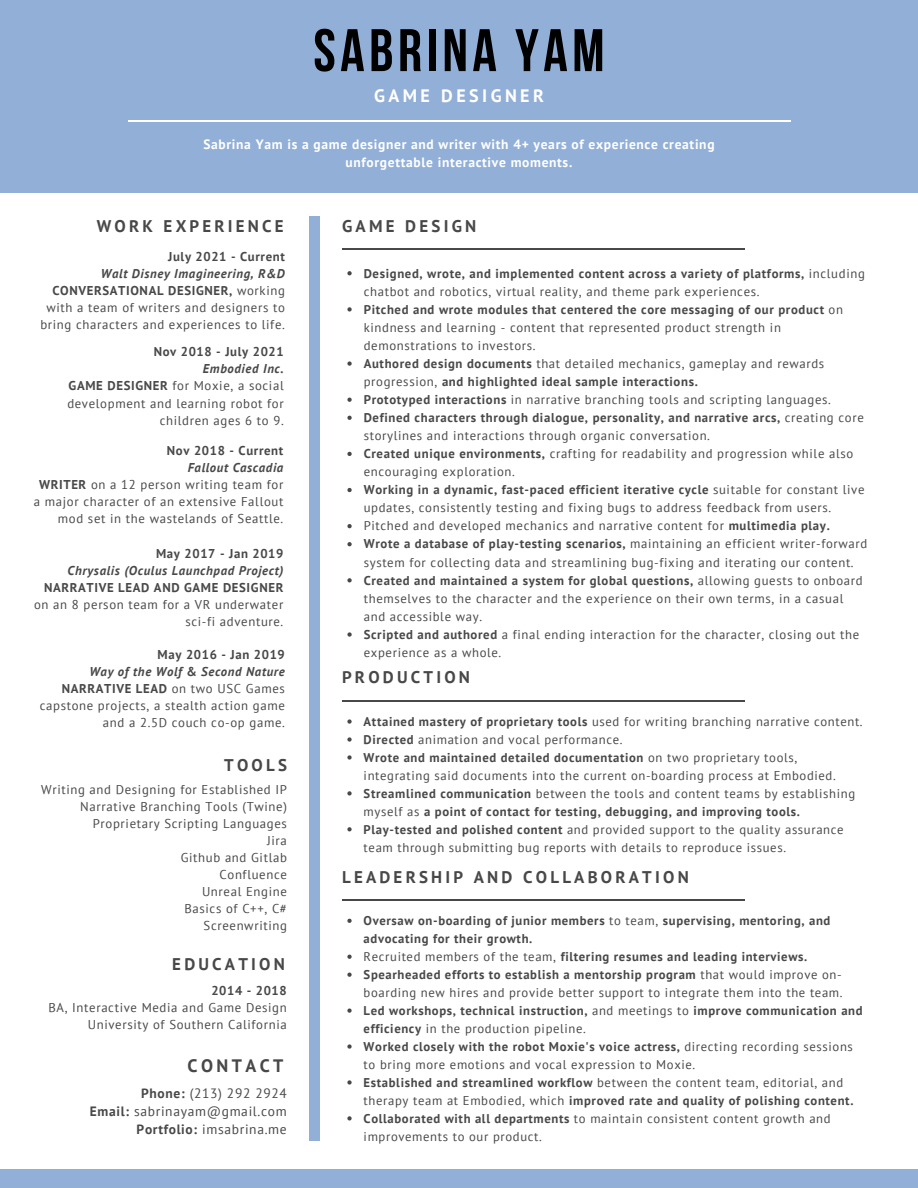
<style>
.page{position:relative;width:918px;height:1188px;background:#fff}
.page>*{position:absolute;margin:0;border:0;box-sizing:border-box;transform-origin:0 0}
.t1{font:700 59.85px "Bebas Neue";letter-spacing:.075em;color:#000}
.t2{font:700 18px "PT Sans";letter-spacing:.19em;color:#fff}
.t3{font:700 18px "PT Sans";letter-spacing:.19em;color:#484848}
.t4{font:700 16.95px "PT Sans";letter-spacing:.19em;color:#484848}
.t5{font:700 13.5px/18px "PT Sans";letter-spacing:.05em;color:#fff;text-align:center}
.t6{font:13.5px "PT Sans";letter-spacing:.05em;color:#484848}
.t7{font:12.75px/18px "PT Sans";letter-spacing:.05em;color:#484848}
.t8{font:700 12.75px/18px "PT Sans";letter-spacing:.05em;color:#484848}
.t9{font:italic 700 12.75px "PT Sans";letter-spacing:.05em;color:#484848}
.s1{font-weight:700}
.s2{font-style:normal}
.s3{font-weight:400}
</style>
<div class="page">
<div style="left:0;top:0;width:918px;height:192px;background:#92afd7"></div>
<hr style="left:128px;top:120px;width:662px;height:2px;background:#fff">
<div style="left:0;top:1170px;width:918px;height:18px;background:#92afd7"></div>
<svg style="left:347px;top:719px;width:5px;height:5px"></svg>
<svg style="left:347px;top:737px;width:5px;height:5px"></svg>
<svg style="left:347px;top:755px;width:5px;height:5px"></svg>
<svg style="left:347px;top:791px;width:5px;height:5px"></svg>
<svg style="left:347px;top:827px;width:5px;height:4px"></svg>
<hr style="left:342px;top:700px;width:403px;height:1px;background:#484848">
<hr style="left:342px;top:900px;width:403px;height:1px;background:#484848">
<svg style="left:347px;top:919px;width:5px;height:4px"></svg>
<svg style="left:347px;top:955px;width:5px;height:4px"></svg>
<svg style="left:347px;top:973px;width:5px;height:4px"></svg>
<svg style="left:347px;top:1009px;width:5px;height:4px"></svg>
<svg style="left:347px;top:1044px;width:5px;height:5px"></svg>
<svg style="left:347px;top:1080px;width:5px;height:5px"></svg>
<svg style="left:347px;top:1116px;width:5px;height:5px"></svg>
<svg style="left:347px;top:271px;width:5px;height:4px"></svg>
<svg style="left:347px;top:307px;width:5px;height:5px"></svg>
<svg style="left:347px;top:361px;width:5px;height:5px"></svg>
<svg style="left:347px;top:398px;width:5px;height:4px"></svg>
<svg style="left:347px;top:416px;width:5px;height:4px"></svg>
<svg style="left:347px;top:452px;width:5px;height:4px"></svg>
<svg style="left:347px;top:488px;width:5px;height:4px"></svg>
<svg style="left:347px;top:524px;width:5px;height:4px"></svg>
<svg style="left:347px;top:542px;width:5px;height:4px"></svg>
<svg style="left:347px;top:578px;width:5px;height:4px"></svg>
<svg style="left:347px;top:632px;width:5px;height:5px"></svg>
<hr style="left:342px;top:249px;width:403px;height:1px;background:#484848">
<div style="left:309px;top:216px;width:10px;height:925px;background:#92afd7"></div>
<p class="t1" style="left:313px;top:26px;width:293px">SABRINA YAM</p>
<p class="t2" style="left:374px;top:84px;width:171px">GAME DESIGNER</p>
<p class="t5" style="left:203px;top:135px;width:513px">Sabrina Yam is a game designer and writer with 4+ years of experience creating unforgettable interactive moments.</p>
<p class="t4" style="left:97px;top:214px;width:189px">WORK EXPERIENCE</p>
<p class="t8" style="left:168px;top:248px;width:118px">July 2021 - Current</p>
<p class="t9" style="left:101px;top:265px;width:185px">Walt Disney Imagineering, R&amp;D</p>
<p class="t7" style="left:40px;top:282px;width:246px;line-height:17.1px;text-align:right"><span class="s1">CONVERSATIONAL DESIGNER,</span> working with a team of writers and designers to bring characters and experiences to life.</p>
<p class="t8" style="left:154px;top:343px;width:132px">Nov 2018 - July 2021</p>
<p class="t9" style="left:203px;top:360px;width:82px">Embodied Inc.</p>
<p class="t7" style="left:67px;top:377px;width:218px;line-height:17.1px;text-align:right"><span class="s1">GAME DESIGNER</span> for Moxie, a social development and learning robot for children ages 6 to 9.</p>
<p class="t8" style="left:167px;top:441px;width:118px">Nov 2018 - Current</p>
<p class="t9" style="left:188px;top:459px;width:97px">Fallout Cascadia</p>
<p class="t7" style="left:34px;top:476px;width:251px;line-height:17.1px;text-align:right"><span class="s1">WRITER</span> on a 12 person writing team for a major character of an extensive Fallout mod set in the wastelands of Seattle.</p>
<p class="t8" style="left:156px;top:544px;width:129px">May 2017 - Jan 2019</p>
<p class="t9" style="left:68px;top:562px;width:217px">Chrysalis (Oculus Launchpad Project)</p>
<p class="t7" style="left:34px;top:579px;width:251px;line-height:17.1px;text-align:right"><span class="s1">NARRATIVE LEAD AND GAME DESIGNER </span>on an 8 person team for a VR underwater sci-fi adventure.</p>
<p class="t8" style="left:158px;top:645px;width:129px">May 2016 - Jan 2019</p>
<p class="t9" style="left:89px;top:663px;width:197px">Way of the Wolf <span class="s2">&amp;</span> Second Nature</p>
<p class="t7" style="left:40px;top:680px;width:247px;line-height:17.1px;text-align:right"><span class="s1">NARRATIVE LEAD</span> on two USC Games capstone projects, a stealth action game and a 2.5D couch co-op game.</p>
<p class="t4" style="left:224px;top:753px;width:64px">TOOLS</p>
<p class="t7" style="left:41px;top:780px;width:247px">Writing and Designing for Established IP</p>
<p class="t7" style="left:80px;top:797px;width:208px">Narrative Branching Tools (Twine)</p>
<p class="t7" style="left:93px;top:814px;width:196px">Proprietary Scripting Languages</p>
<p class="t7" style="left:267px;top:831px;width:21px">Jira</p>
<p class="t7" style="left:181px;top:848px;width:108px">Github and Gitlab</p>
<p class="t7" style="left:220px;top:865px;width:69px">Confluence</p>
<p class="t7" style="left:202px;top:882px;width:86px">Unreal Engine</p>
<p class="t7" style="left:184px;top:899px;width:104px">Basics of C++, C#</p>
<p class="t7" style="left:204px;top:916px;width:85px">Screenwriting</p>
<p class="t4" style="left:172px;top:952px;width:114px">EDUCATION</p>
<p class="t8" style="left:211px;top:981px;width:77px">2014 - 2018</p>
<p class="t7" style="left:48px;top:998px;width:240px">BA, Interactive Media and Game Design</p>
<p class="t7" style="left:88px;top:1015px;width:200px">University of Southern California</p>
<p class="t3" style="left:188px;top:1053px;width:97px">CONTACT</p>
<p class="t6" style="left:141px;top:1085px;width:147px"><span class="s1">Phone:</span> (213) 292 2924</p>
<p class="t6" style="left:90px;top:1103px;width:198px"><span class="s1">Email:</span> sabrinayam@gmail.com</p>
<p class="t6" style="left:137px;top:1121px;width:152px"><span class="s1">Portfolio:</span> imsabrina.me</p>
<p class="t4" style="left:342px;top:214px;width:136px">GAME DESIGN</p>
<p class="t7" style="left:364px;top:264px;width:503px"><span class="s1">Designed, wrote, and implemented content across a variety of platforms,</span> including chatbot and robotics, virtual reality, and theme park experiences.</p>
<p class="t7" style="left:364px;top:300px;width:481px"><span class="s1">Pitched and wrote modules that centered the core messaging of our product</span> on kindness and learning - content that represented product strength in demonstrations to investors.</p>
<p class="t8" style="left:364px;top:354px;width:462px">Authored design documents <span class="s3">that detailed mechanics, gameplay and rewards progression,</span> and highlighted ideal sample interactions.</p>
<p class="t7" style="left:364px;top:390px;width:469px"><span class="s1">Prototyped interactions</span> in narrative branching tools and scripting languages.</p>
<p class="t7" style="left:364px;top:408px;width:502px"><span class="s1">Defined characters through dialogue, personality, and narrative arcs,</span> creating core storylines and interactions through organic conversation.</p>
<p class="t7" style="left:364px;top:444px;width:491px"><span class="s1">Created unique environments,</span> crafting for readability and progression while also encouraging exploration.</p>
<p class="t7" style="left:364px;top:481px;width:502px"><span class="s1">Working in a dynamic, fast-paced efficient iterative cycle</span> suitable for constant live updates, consistently testing and fixing bugs to address feedback from users.</p>
<p class="t7" style="left:364px;top:517px;width:468px">Pitched and developed mechanics and narrative content for <span class="s1">multimedia play.</span></p>
<p class="t7" style="left:364px;top:535px;width:505px"><span class="s1">Wrote a database of play-testing scenarios,</span> maintaining an efficient writer-forward system for collecting data and streamlining bug-fixing and iterating our content.</p>
<p class="t7" style="left:364px;top:571px;width:500px"><span class="s1">Created and maintained a system for global questions,</span> allowing guests to onboard themselves to the character and the experience on their own terms, in a casual and accessible way.</p>
<p class="t7" style="left:364px;top:625px;width:497px"><span class="s1">Scripted and authored</span> a final ending interaction for the character, closing out the experience as a whole.</p>
<p class="t4" style="left:342px;top:666px;width:129px">PRODUCTION</p>
<p class="t7" style="left:364px;top:712px;width:501px"><span class="s1">Attained mastery of proprietary tools</span> used for writing branching narrative content.</p>
<p class="t7" style="left:364px;top:730px;width:260px"><span class="s1">Directed</span> animation and vocal performance.</p>
<p class="t7" style="left:364px;top:748px;width:474px"><span class="s1">Wrote and maintained detailed documentation</span> on two proprietary tools, integrating said documents into the current on-boarding process at Embodied.</p>
<p class="t8" style="left:364px;top:784px;width:493px">Streamlined communication <span class="s3">between the tools and content teams by establishing myself as</span> a point of contact for testing, debugging, and improving tools.</p>
<p class="t7" style="left:364px;top:820px;width:481px"><span class="s1">Play-tested and polished content</span> and provided support to the quality assurance team through submitting bug reports with details to reproduce issues.</p>
<p class="t4" style="left:342px;top:865px;width:348px">LEADERSHIP AND COLLABORATION</p>
<p class="t8" style="left:364px;top:911px;width:468px">Oversaw on-boarding of junior members <span class="s3">to team,</span> supervising, mentoring, and advocating for their growth.</p>
<p class="t8" style="left:364px;top:947px;width:445px"><span class="s3">Recruited members of the team,</span> filtering resumes and leading interviews.</p>
<p class="t7" style="left:364px;top:965px;width:480px"><span class="s1">Spearheaded efforts to establish a mentorship program</span> that would improve on&shy;boarding new hires and provide better support to integrate them into the team.</p>
<p class="t8" style="left:364px;top:1001px;width:500px">Led workshops, technical instruction, <span class="s3">and meetings to</span> improve communication and efficiency <span class="s3">in the production pipeline.</span></p>
<p class="t7" style="left:364px;top:1037px;width:491px"><span class="s1">Worked closely with the robot Moxie's voice actress,</span> directing recording sessions to bring more emotions and vocal expression to Moxie.</p>
<p class="t8" style="left:364px;top:1073px;width:491px">Established and streamlined workflow <span class="s3">between the content team, editorial, and therapy team at Embodied, which</span> improved rate and quality of polishing content.</p>
<p class="t7" style="left:364px;top:1109px;width:469px"><span class="s1">Collaborated with all departments</span> to maintain consistent content growth and improvements to our product.</p>
</div>
